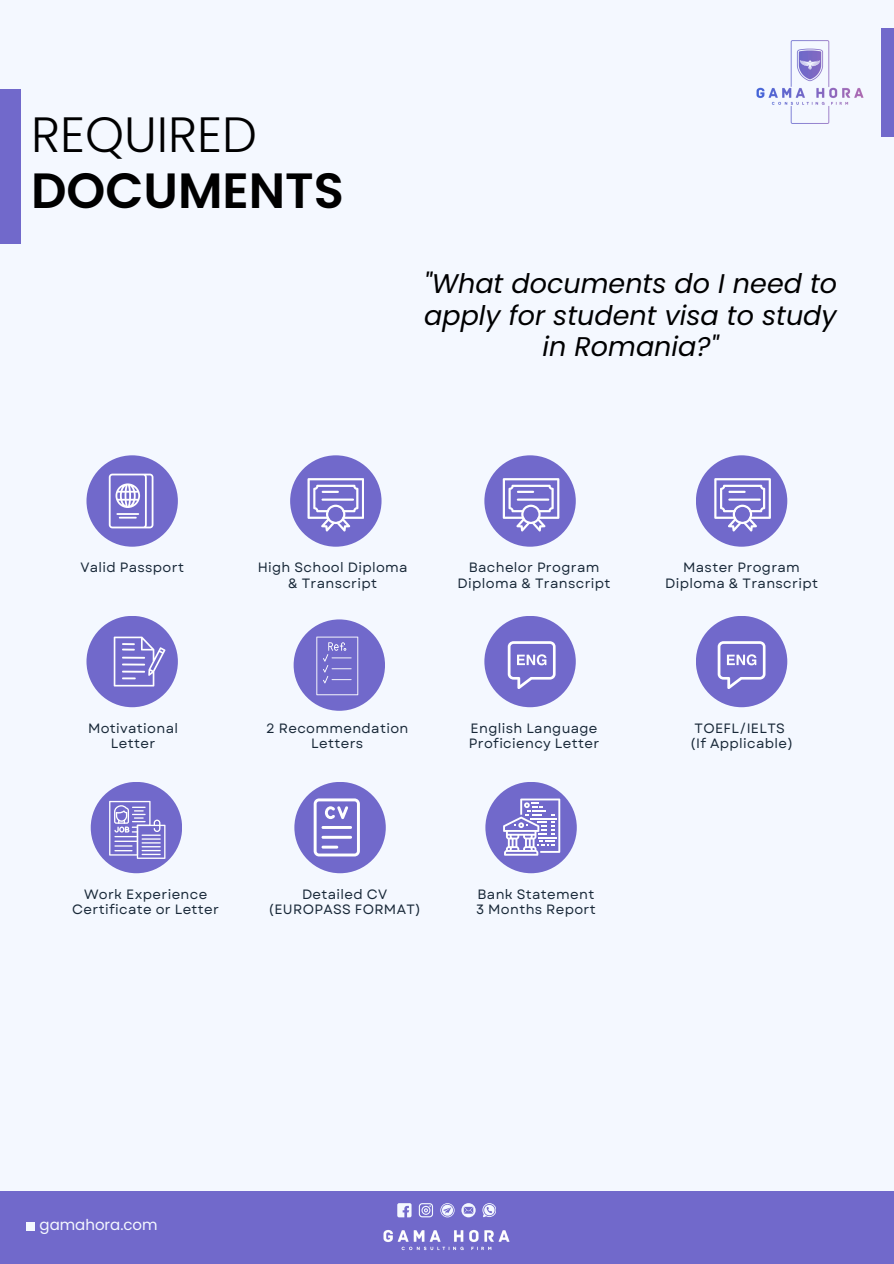
<style>
.page{position:relative;width:894px;height:1264px;background:#fff}
.page>*{position:absolute;margin:0;border:0;box-sizing:border-box;transform-origin:0 0}
.t1{font:600 49.5px "Poppins";color:#000}
.t2{font:300 49.5px "Poppins";color:#000}
.t3{font:italic 27px/31.5px "Poppins";color:#000;text-align:center}
.t4{font:15px "Poppins";color:#f4f8ff}
.t5{font:13.5px/15.8px "Garet";letter-spacing:.025em;color:#182838;text-align:center}
</style>
<div class="page">
<div style="left:0;top:0;width:893px;height:1263px;background:#f4f8ff"></div>
<div style="left:86px;top:455px;width:92px;height:91px;background:#7169cb;border-radius:50%"></div>
<div style="left:290px;top:455px;width:91px;height:91px;background:#7169cb;border-radius:50%"></div>
<div style="left:484px;top:455px;width:91px;height:91px;background:#7169cb;border-radius:50%"></div>
<svg style="left:307px;top:478px;width:57px;height:53px"></svg>
<hr style="left:321px;top:498px;width:33px;height:2px;background:#fff">
<svg style="left:502px;top:478px;width:57px;height:53px"></svg>
<hr style="left:516px;top:498px;width:33px;height:2px;background:#fff">
<div style="left:695px;top:455px;width:92px;height:91px;background:#7169cb;border-radius:50%"></div>
<svg style="left:714px;top:478px;width:56px;height:53px"></svg>
<hr style="left:728px;top:498px;width:32px;height:2px;background:#fff">
<div style="left:86px;top:616px;width:92px;height:91px;background:#7169cb;border-radius:50%"></div>
<div style="left:484px;top:616px;width:91px;height:91px;background:#7169cb;border-radius:50%"></div>
<div style="left:695px;top:616px;width:92px;height:91px;background:#7169cb;border-radius:50%"></div>
<svg style="left:114px;top:636px;width:51px;height:50px"></svg>
<div style="left:293px;top:619px;width:92px;height:91px;background:#7169cb;border-radius:50%"></div>
<svg style="left:316px;top:636px;width:42px;height:59px"></svg>
<svg style="left:507px;top:641px;width:48px;height:48px"></svg>
<svg style="left:717px;top:641px;width:48px;height:48px"></svg>
<div style="left:91px;top:782px;width:91px;height:91px;background:#7169cb;border-radius:50%"></div>
<div style="left:294px;top:782px;width:91px;height:91px;background:#7169cb;border-radius:50%"></div>
<svg style="left:109px;top:801px;width:56px;height:57px"></svg>
<svg style="left:109px;top:473px;width:44px;height:55px"></svg>
<svg style="left:313px;top:798px;width:47px;height:58px"></svg>
<hr style="left:321px;top:826px;width:31px;height:3px;background:#fff">
<hr style="left:321px;top:835px;width:31px;height:3px;background:#fff">
<hr style="left:321px;top:845px;width:17px;height:3px;background:#fff">
<div style="left:485px;top:782px;width:91px;height:91px;background:#7169cb;border-radius:50%"></div>
<svg style="left:503px;top:798px;width:57px;height:57px"></svg>
<img style="left:756px;top:40px;width:108px;height:84px">
<div style="left:881px;top:28px;width:12px;height:108px;background:#7169cb"></div>
<div style="left:0;top:89px;width:21px;height:155px;background:#7169cb"></div>
<div style="left:0;top:1190px;width:893px;height:73px;background:#7169cb"></div>
<img style="left:383px;top:1230px;width:127px;height:21px">
<svg style="left:397px;top:1203px;width:14px;height:14px"></svg>
<svg style="left:418px;top:1203px;width:15px;height:14px"></svg>
<svg style="left:440px;top:1203px;width:14px;height:14px"></svg>
<svg style="left:461px;top:1203px;width:14px;height:14px"></svg>
<svg style="left:482px;top:1203px;width:14px;height:14px"></svg>
<div style="left:26px;top:1221px;width:8px;height:9px;background:#f4f8ff"></div>
<p class="t2" style="left:31px;top:100px;width:227px">REQUIRED</p>
<p class="t1" style="left:31px;top:156px;width:314px">DOCUMENTS</p>
<p class="t3" style="left:423px;top:268px;width:415px">"What documents do I need to apply for student visa to study in Romania?"</p>
<p class="t5" style="left:80px;top:559px;width:105px">Valid Passport</p>
<h3 class="t5" style="left:665px;top:559px;width:154px">Master Program<br>Diploma &amp; Transcript</h3>
<h2 class="t5" style="left:257px;top:559px;width:151px">High School Diploma &amp; Transcript</h2>
<h1 class="t5" style="left:457px;top:559px;width:154px">Bachelor Program<br>Diploma &amp; Transcript</h1>
<p class="t5" style="left:88px;top:720px;width:91px">Motivational<br>Letter</p>
<p class="t5" style="left:694px;top:720px;width:92px">TOEFL/IELTS</p>
<p class="t5" style="left:266px;top:720px;width:144px">2 Recommendation<br>Letters</p>
<p class="t5" style="left:469px;top:720px;width:132px;text-align:left">English Language<br>Proficiency Letter</p>
<p class="t5" style="left:689px;top:736px;width:104px">(If Applicable)</p>
<p class="t5" style="left:72px;top:886px;width:148px">Work Experience<br>Certificate or Letter</p>
<p class="t5" style="left:268px;top:886px;width:154px">Detailed CV (EUROPASS FORMAT)</p>
<p class="t5" style="left:477px;top:886px;width:118px">Bank Statement</p>
<p class="t5" style="left:476px;top:901px;width:121px">3 Months Report</p>
<p class="t4" style="left:40px;top:1214px;width:120px">gamahora.com</p>
</div>
